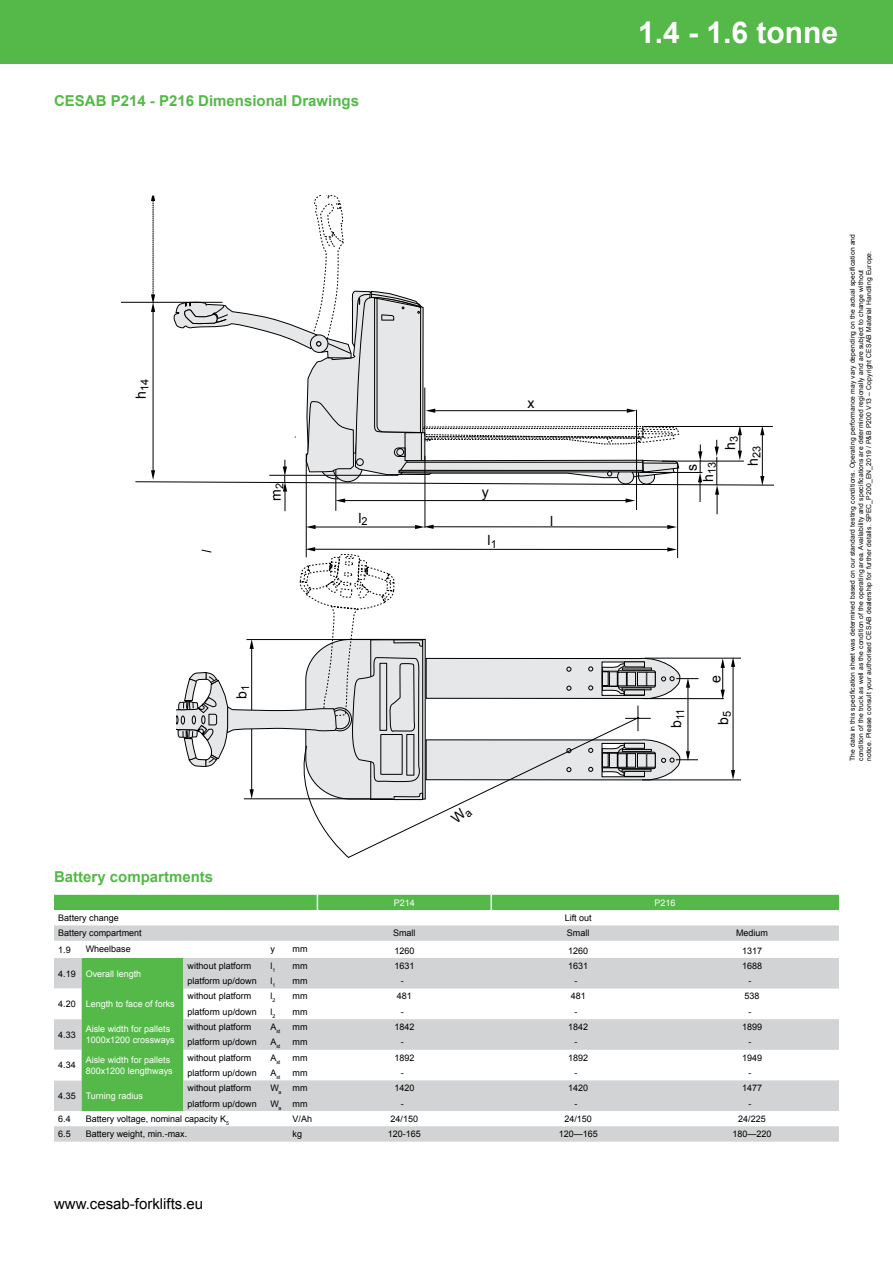
<style>
.page{position:relative;width:893px;height:1263px;background:#fff}
.page>*{position:absolute;margin:0;border:0;box-sizing:border-box;transform-origin:0 0}
.t1{font:700 30px "Arial";color:#fff}
.t2{font:700 15px "Arial";color:#54b948}
.t3{font:15px "Arial";color:#000}
.t4{font:14.1px "Arial";color:#000}
.t5{font:10.95px "Arial";color:#000}
.t6{font:9px "Arial";color:#000}
.t7{font:9px/10.8px "Arial";color:#fff}
.t8{font:6.75px/8.1px "Arial";letter-spacing:.02em;color:#000}
.t9{font:5.25px "Arial";color:#000}
.s1{color:#000}
</style>
<div class="page">
<div style="left:0;top:0;width:893px;height:64px;background:#54b948"></div>
<hr style="left:121px;top:302px;width:101px;height:1px;background:#000">
<hr style="left:677px;top:462px;width:1px;height:96px;background:#000">
<hr style="left:306px;top:454px;width:1px;height:103px;background:#000">
<hr style="left:315px;top:527px;width:101px;height:1px;background:#000">
<svg style="left:306px;top:525px;width:10px;height:4px"></svg>
<hr style="left:433px;top:526px;width:235px;height:1px;background:#000">
<svg style="left:415px;top:525px;width:19px;height:4px"></svg>
<svg style="left:667px;top:525px;width:10px;height:4px"></svg>
<hr style="left:425px;top:456px;width:1px;height:72px;background:#000">
<svg style="left:135px;top:196px;width:639px;height:318px"></svg>
<div style="left:54px;top:895px;width:785px;height:15px;background:#54b948"></div>
<svg style="left:54px;top:925px;width:785px;height:216px;fill:#d1d3d4"></svg>
<svg style="left:54px;top:988px;width:27px;height:92px"></svg>
<svg style="left:317px;top:895px;width:1px;height:15px"></svg>
<svg style="left:490px;top:895px;width:2px;height:15px"></svg>
<hr style="left:645px;top:658px;width:96px;height:1px;background:#000">
<hr style="left:733px;top:666px;width:1px;height:104px;background:#000">
<svg style="left:731px;top:657px;width:4px;height:10px"></svg>
<svg style="left:731px;top:770px;width:4px;height:10px"></svg>
<hr style="left:642px;top:780px;width:99px;height:1px;background:#000">
<hr style="left:643px;top:698px;width:81px;height:1px;background:#000">
<svg style="left:721px;top:658px;width:4px;height:41px"></svg>
<svg style="left:309px;top:800px;width:160px;height:58px"></svg>
<svg style="left:176px;top:547px;width:522px;height:253px"></svg>
<svg style="left:450px;top:808px;width:19px;height:16px"></svg>
<h2 class="t2" style="left:54px;top:91px;width:307px">CESAB P214 - P216 Dimensional Drawings</h2>
<h1 class="t1" style="left:638px;top:13px;width:202px">1.4 - 1.6 tonne</h1>
<p class="t5" style="left:137px;top:399px;width:21px;rotate:-90deg"><sup>h</sup>14</p>
<h3 class="t4" style="left:267px;top:501px;width:19px;rotate:-90deg">m<sub>2</sub></h3>
<h3 class="t4" style="left:482px;top:483px;width:9px">y</h3>
<h3 class="t4" style="left:528px;top:394px;width:9px">x</h3>
<h3 class="t4" style="left:358px;top:508px;width:11px">l<sub>2</sub></h3>
<h3 class="t4" style="left:550px;top:511px;width:5px">l</h3>
<h3 class="t4" style="left:488px;top:531px;width:11px">l<sub>1</sub></h3>
<h3 class="t4" style="left:232px;top:699px;width:15px;rotate:-90deg">b<sub>1</sub></h3>
<p class="t5" style="left:705px;top:482px;width:21px;rotate:-90deg"><sup>h</sup>13</p>
<h3 class="t4" style="left:683px;top:470px;width:9px;rotate:-90deg">s</h3>
<h3 class="t4" style="left:721px;top:450px;width:15px;rotate:-90deg">h<sub>3</sub></h3>
<p class="t5" style="left:750px;top:466px;width:21px;rotate:-90deg"><sup>h</sup>23</p>
<p class="t5" style="left:673px;top:728px;width:21px;rotate:-90deg"><sup>b</sup>11</p>
<h3 class="t4" style="left:706px;top:683px;width:9px;rotate:-90deg">e</h3>
<h3 class="t4" style="left:714px;top:725px;width:15px;rotate:-90deg">b<sub>5</sub></h3>
<h2 class="t2" style="left:54px;top:867px;width:161px">Battery compartments</h2>
<p class="t7" style="left:394px;top:897px;width:23px">P214</p>
<p class="t7" style="left:655px;top:897px;width:23px">P216</p>
<p class="t6" style="left:58px;top:912px;width:62px">Battery change</p>
<p class="t6" style="left:565px;top:912px;width:29px">Lift out</p>
<p class="t6" style="left:58px;top:927px;width:85px">Battery compartment</p>
<p class="t6" style="left:393px;top:927px;width:24px">Small</p>
<p class="t6" style="left:567px;top:927px;width:24px">Small</p>
<p class="t6" style="left:736px;top:927px;width:34px">Medium</p>
<p class="t6" style="left:58px;top:943px;width:14px">1.9</p>
<p class="t6" style="left:86px;top:942px;width:47px">Wheelbase</p>
<p class="t6" style="left:270px;top:942px;width:6px">y</p>
<p class="t6" style="left:293px;top:942px;width:16px">mm</p>
<p class="t6" style="left:394px;top:945px;width:22px">1260</p>
<p class="t6" style="left:568px;top:945px;width:22px">1260</p>
<p class="t6" style="left:742px;top:945px;width:22px">1317</p>
<p class="t7" style="left:58px;top:968px;width:84px"><span class="s1">4.19</span> Overall length</p>
<p class="t6" style="left:188px;top:960px;width:65px">without platform</p>
<p class="t6" style="left:270px;top:960px;width:6px">l<sub>1</sub></p>
<p class="t6" style="left:293px;top:960px;width:16px">mm</p>
<p class="t6" style="left:394px;top:960px;width:22px">1631</p>
<p class="t6" style="left:568px;top:960px;width:22px">1631</p>
<p class="t6" style="left:742px;top:960px;width:22px">1688</p>
<p class="t6" style="left:188px;top:975px;width:71px">platform up/down</p>
<p class="t6" style="left:270px;top:975px;width:6px">l<sub>1</sub></p>
<p class="t6" style="left:293px;top:975px;width:16px">mm</p>
<p class="t6" style="left:401px;top:975px;width:4px">-</p>
<p class="t6" style="left:575px;top:975px;width:4px">-</p>
<p class="t6" style="left:748px;top:975px;width:4px">-</p>
<p class="t7" style="left:58px;top:999px;width:118px"><span class="s1">4.20</span> Length to face of forks</p>
<p class="t6" style="left:188px;top:990px;width:65px">without platform</p>
<p class="t6" style="left:270px;top:990px;width:6px">l<sub>2</sub></p>
<p class="t6" style="left:293px;top:990px;width:16px">mm</p>
<p class="t6" style="left:397px;top:990px;width:17px">481</p>
<p class="t6" style="left:571px;top:990px;width:17px">481</p>
<p class="t6" style="left:744px;top:990px;width:17px">538</p>
<p class="t6" style="left:188px;top:1005px;width:71px">platform up/down</p>
<p class="t6" style="left:270px;top:1006px;width:6px">l<sub>2</sub></p>
<p class="t6" style="left:293px;top:1006px;width:16px">mm</p>
<p class="t6" style="left:401px;top:1005px;width:4px">-</p>
<p class="t6" style="left:575px;top:1005px;width:4px">-</p>
<p class="t6" style="left:748px;top:1005px;width:4px">-</p>
<p class="t6" style="left:58px;top:1029px;width:19px">4.33</p>
<p class="t7" style="left:86px;top:1024px;width:91px">Aisle width for pallets<br>1000x1200 crossways</p>
<p class="t6" style="left:188px;top:1021px;width:65px">without platform</p>
<p class="t9" style="left:270px;top:1028px;width:12px"><sup>A</sup>st</p>
<p class="t6" style="left:293px;top:1021px;width:16px">mm</p>
<p class="t6" style="left:394px;top:1021px;width:22px">1842</p>
<p class="t6" style="left:568px;top:1021px;width:22px">1842</p>
<p class="t6" style="left:742px;top:1021px;width:22px">1899</p>
<p class="t6" style="left:188px;top:1036px;width:71px">platform up/down</p>
<p class="t9" style="left:270px;top:1043px;width:12px"><sup>A</sup>st</p>
<p class="t6" style="left:293px;top:1036px;width:16px">mm</p>
<p class="t6" style="left:401px;top:1036px;width:4px">-</p>
<p class="t6" style="left:575px;top:1036px;width:4px">-</p>
<p class="t6" style="left:748px;top:1036px;width:4px">-</p>
<p class="t6" style="left:58px;top:1059px;width:19px">4.34</p>
<p class="t7" style="left:86px;top:1054px;width:89px">Aisle width for pallets<br>800x1200 lengthways</p>
<p class="t6" style="left:188px;top:1051px;width:65px">without platform</p>
<p class="t9" style="left:270px;top:1058px;width:12px"><sup>A</sup>st</p>
<p class="t6" style="left:293px;top:1052px;width:16px">mm</p>
<p class="t6" style="left:394px;top:1051px;width:22px">1892</p>
<p class="t6" style="left:568px;top:1051px;width:22px">1892</p>
<p class="t6" style="left:742px;top:1051px;width:22px">1949</p>
<p class="t6" style="left:188px;top:1067px;width:71px">platform up/down</p>
<p class="t9" style="left:270px;top:1074px;width:12px"><sup>A</sup>st</p>
<p class="t6" style="left:293px;top:1067px;width:16px">mm</p>
<p class="t6" style="left:401px;top:1067px;width:4px">-</p>
<p class="t6" style="left:575px;top:1067px;width:4px">-</p>
<p class="t6" style="left:748px;top:1067px;width:4px">-</p>
<p class="t7" style="left:58px;top:1090px;width:86px"><span class="s1">4.35</span> Turning radius</p>
<p class="t6" style="left:188px;top:1082px;width:65px">without platform</p>
<p class="t6" style="left:270px;top:1082px;width:39px">W<sub>a</sub> mm</p>
<p class="t6" style="left:394px;top:1082px;width:22px">1420</p>
<p class="t6" style="left:568px;top:1082px;width:22px">1420</p>
<p class="t6" style="left:742px;top:1082px;width:22px">1477</p>
<p class="t6" style="left:188px;top:1097px;width:71px">platform up/down</p>
<p class="t6" style="left:270px;top:1097px;width:39px">W<sub>a</sub> mm</p>
<p class="t6" style="left:401px;top:1097px;width:4px">-</p>
<p class="t6" style="left:575px;top:1097px;width:4px">-</p>
<p class="t6" style="left:748px;top:1097px;width:4px">-</p>
<p class="t6" style="left:58px;top:1113px;width:14px">6.4</p>
<p class="t6" style="left:86px;top:1113px;width:145px">Battery voltage, nominal capacity K<sub>5</sub></p>
<p class="t6" style="left:293px;top:1113px;width:21px">V/Ah</p>
<p class="t6" style="left:391px;top:1113px;width:29px">24/150</p>
<p class="t6" style="left:564px;top:1113px;width:29px">24/150</p>
<p class="t6" style="left:738px;top:1113px;width:29px">24/225</p>
<p class="t6" style="left:58px;top:1128px;width:14px">6.5</p>
<p class="t6" style="left:86px;top:1128px;width:103px">Battery weight, min.-max.</p>
<p class="t6" style="left:293px;top:1128px;width:11px">kg</p>
<p class="t6" style="left:388px;top:1128px;width:35px">120-165</p>
<p class="t6" style="left:559px;top:1128px;width:41px">120—165</p>
<p class="t6" style="left:732px;top:1128px;width:41px">180—220</p>
<h2 class="t3" style="left:54px;top:1194px;width:151px">www.cesab-forklifts.eu</h2>
<p class="t8" style="left:849px;top:761px;width:529px;rotate:-90deg">The data in this specification sheet was determined based on our standard testing conditions. Operating performance may vary depending on the actual specification and condition of the truck as well as the condition of the operating area. Availability and specifications are determined regionally and are subject to change without<br>notice. Please consult your authorised CESAB dealership for further details. SPEC_P200_EN_2019 / P&amp;B P200 V13 – Copyright CESAB Material Handling Europe.</p>
</div>
